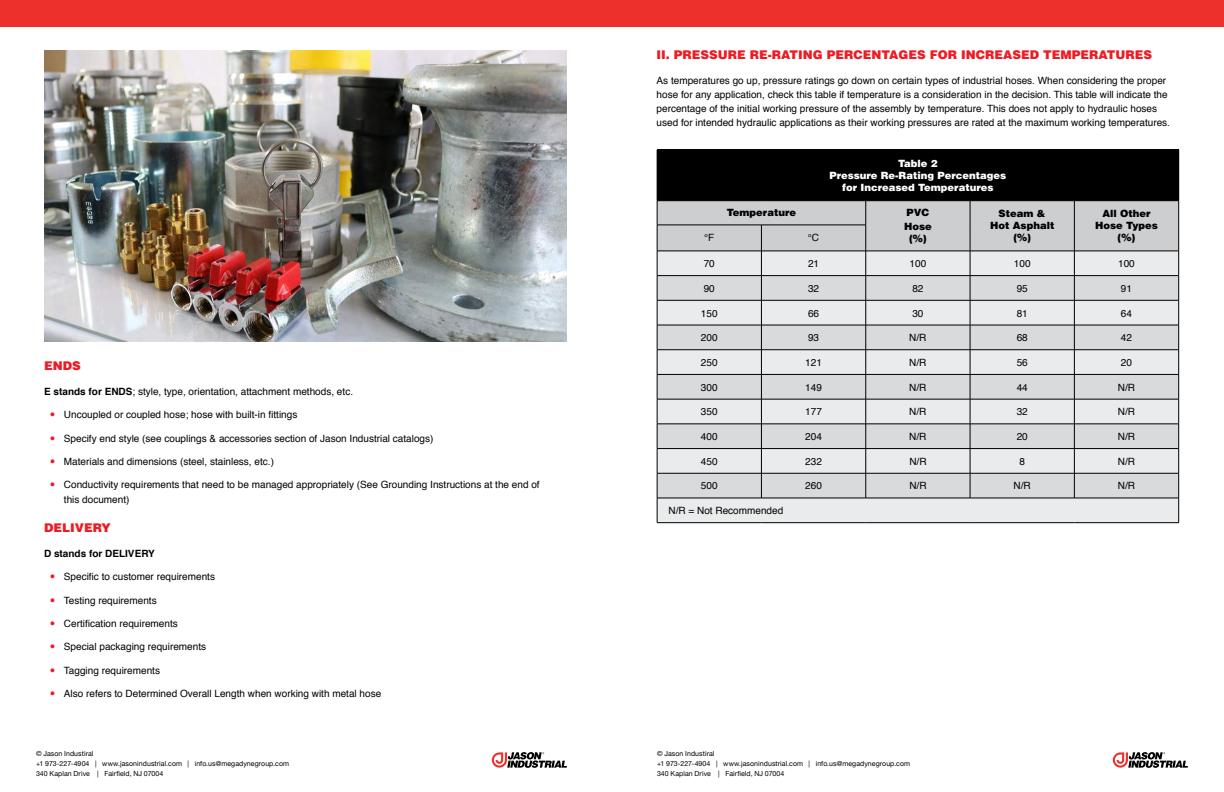
<style>
.page{position:relative;width:1224px;height:792px;background:#fff}
.page>*{position:absolute;margin:0;border:0;box-sizing:border-box;transform-origin:0 0}
.t1{font:900 12px "Helvetica LT Std";color:#ed1c24}
.t2{font:10px/14px "Helvetica";color:#000}
.t3{font:900 10px/12px "Helvetica LT Std";color:#000;text-align:center}
.t4{font:900 10px/12px "Helvetica LT Std";color:#fff;text-align:center}
.t5{font:700 10px "Helvetica";color:#000}
.t6{font:7px/10px "Helvetica Neue";letter-spacing:.01em;color:#000}
.s1{font-weight:700}
</style>
<div class="page">
<div style="left:0;top:0;width:612px;height:27px;background:#ee302c"></div>
<div style="left:612px;top:0;width:612px;height:27px;background:#ee302c"></div>
<svg style="left:492px;top:752px;width:75px;height:16px"></svg>
<svg style="left:1113px;top:752px;width:75px;height:16px"></svg>
<img style="left:44px;top:50px;width:523px;height:291px">
<div style="left:657px;top:150px;width:522px;height:51px;background:#000"></div>
<hr style="left:1179px;top:150px;width:1px;height:51px;background:#000">
<svg style="left:657px;top:201px;width:523px;height:322px;background:#d4d5d6"></svg>
<hr style="left:657px;top:523px;width:104px;height:1px;background:#000">
<hr style="left:761px;top:523px;width:105px;height:1px;background:#000">
<hr style="left:866px;top:523px;width:104px;height:1px;background:#000">
<hr style="left:970px;top:523px;width:104px;height:1px;background:#000">
<hr style="left:1074px;top:523px;width:105px;height:1px;background:#000">
<p class="t1" style="left:44px;top:361px;width:38px">ENDS</p>
<p class="t2" style="left:44px;top:386px;width:311px"><span class="s1">E stands for ENDS</span>; style, type, orientation, attachment methods, etc.</p>
<p class="t2" style="left:64px;top:408px;width:235px">Uncoupled or coupled hose; hose with built-in 昀椀ttings</p>
<p class="t2" style="left:64px;top:432px;width:371px">Specify end style (see couplings &amp; accessories section of Jason Industrial catalogs)</p>
<p class="t2" style="left:64px;top:455px;width:212px">Materials and dimensions (steel, stainless, etc.)</p>
<p class="t2" style="left:64px;top:478px;width:477px;line-height:14.4px">Conductivity requirements that need to be managed appropriately (See Grounding Instructions at the end of this document)</p>
<p class="t1" style="left:44px;top:523px;width:68px">DELIVERY</p>
<p class="t5" style="left:44px;top:550px;width:112px">D stands for DELIVERY</p>
<p class="t2" style="left:64px;top:570px;width:153px">Speci昀椀c to customer requirements</p>
<p class="t2" style="left:64px;top:594px;width:94px">Testing requirements</p>
<p class="t2" style="left:64px;top:617px;width:115px">Certi昀椀cation requirements</p>
<p class="t2" style="left:64px;top:641px;width:144px">Special packaging requirements</p>
<p class="t2" style="left:64px;top:664px;width:98px">Tagging requirements</p>
<p class="t2" style="left:64px;top:688px;width:319px">Also refers to Determined Overall Length when working with metal hose</p>
<p class="t6" style="left:36px;top:749px;width:255px">© Jason Industiral<br>+1 973-227-4904 | www.jasonindustrial.com | info.us@megadynegroup.com<br>340 Kaplan Drive | Fair昀椀eld, NJ 07004</p>
<p class="t1" style="left:657px;top:50px;width:497px">II. PRESSURE RE-RATING PERCENTAGES FOR INCREASED TEMPERATURES</p>
<p class="t2" style="left:657px;top:75px;width:515px">As temperatures go up, pressure ratings go down on certain types of industrial hoses. When considering the proper hose for any application, check this table if temperature is a consideration in the decision. This table will indicate the percentage of the initial working pressure of the assembly by temperature. This does not apply to hydraulic hoses used for intended hydraulic applications as their working pressures are rated at the maximum working temperatures.</p>
<p class="t4" style="left:830px;top:158px;width:178px">Table 2<br>Pressure Re-Rating Percentages for Increased Temperatures</p>
<p class="t3" style="left:727px;top:208px;width:71px">Temperature</p>
<p class="t3" style="left:904px;top:207px;width:29px;line-height:14px;text-align:left">PVC<br>Hose</p>
<p class="t3" style="left:909px;top:234px;width:19px">(%)</p>
<p class="t3" style="left:990px;top:209px;width:66px">Steam &amp;<br>Hot Asphalt (%)</p>
<p class="t3" style="left:1095px;top:209px;width:64px">All Other<br>Hose Types</p>
<p class="t2" style="left:704px;top:232px;width:12px">°F</p>
<p class="t2" style="left:808px;top:232px;width:13px">°C</p>
<p class="t3" style="left:1118px;top:233px;width:19px">(%)</p>
<p class="t2" style="left:704px;top:258px;width:13px">70</p>
<p class="t2" style="left:808px;top:258px;width:13px">21</p>
<p class="t2" style="left:910px;top:258px;width:18px">100</p>
<p class="t2" style="left:1014px;top:258px;width:18px">100</p>
<p class="t2" style="left:1118px;top:258px;width:18px">100</p>
<p class="t2" style="left:704px;top:282px;width:13px">90</p>
<p class="t2" style="left:808px;top:282px;width:13px">32</p>
<p class="t2" style="left:912px;top:282px;width:13px">82</p>
<p class="t2" style="left:1017px;top:282px;width:13px">95</p>
<p class="t2" style="left:1121px;top:282px;width:13px">91</p>
<p class="t2" style="left:701px;top:307px;width:18px">150</p>
<p class="t2" style="left:808px;top:307px;width:13px">66</p>
<p class="t2" style="left:912px;top:307px;width:13px">30</p>
<p class="t2" style="left:1017px;top:307px;width:13px">81</p>
<p class="t2" style="left:1121px;top:307px;width:13px">64</p>
<p class="t2" style="left:701px;top:332px;width:18px">200</p>
<p class="t2" style="left:808px;top:332px;width:13px">93</p>
<p class="t2" style="left:909px;top:332px;width:19px">N/R</p>
<p class="t2" style="left:1017px;top:332px;width:13px">68</p>
<p class="t2" style="left:1121px;top:332px;width:13px">42</p>
<p class="t2" style="left:701px;top:356px;width:18px">250</p>
<p class="t2" style="left:805px;top:356px;width:18px">121</p>
<p class="t2" style="left:909px;top:356px;width:19px">N/R</p>
<p class="t2" style="left:1017px;top:356px;width:13px">56</p>
<p class="t2" style="left:1121px;top:356px;width:13px">20</p>
<p class="t2" style="left:701px;top:381px;width:18px">300</p>
<p class="t2" style="left:805px;top:381px;width:18px">149</p>
<p class="t2" style="left:909px;top:381px;width:19px">N/R</p>
<p class="t2" style="left:1017px;top:381px;width:13px">44</p>
<p class="t2" style="left:1118px;top:381px;width:19px">N/R</p>
<p class="t2" style="left:701px;top:406px;width:18px">350</p>
<p class="t2" style="left:805px;top:406px;width:18px">177</p>
<p class="t2" style="left:909px;top:406px;width:19px">N/R</p>
<p class="t2" style="left:1017px;top:406px;width:13px">32</p>
<p class="t2" style="left:1118px;top:406px;width:19px">N/R</p>
<p class="t2" style="left:701px;top:431px;width:18px">400</p>
<p class="t2" style="left:805px;top:431px;width:18px">204</p>
<p class="t2" style="left:909px;top:431px;width:19px">N/R</p>
<p class="t2" style="left:1017px;top:431px;width:13px">20</p>
<p class="t2" style="left:1118px;top:431px;width:19px">N/R</p>
<p class="t2" style="left:701px;top:455px;width:18px">450</p>
<p class="t2" style="left:805px;top:455px;width:18px">232</p>
<p class="t2" style="left:909px;top:455px;width:19px">N/R</p>
<p class="t2" style="left:1019px;top:455px;width:7px">8</p>
<p class="t2" style="left:1118px;top:455px;width:19px">N/R</p>
<p class="t2" style="left:701px;top:480px;width:18px">500</p>
<p class="t2" style="left:805px;top:480px;width:18px">260</p>
<p class="t2" style="left:909px;top:480px;width:19px">N/R</p>
<p class="t2" style="left:1014px;top:480px;width:19px">N/R</p>
<p class="t2" style="left:1118px;top:480px;width:19px">N/R</p>
<p class="t2" style="left:668px;top:505px;width:116px">N/R = Not Recommended</p>
<p class="t6" style="left:657px;top:749px;width:255px">© Jason Industiral<br>+1 973-227-4904 | www.jasonindustrial.com | info.us@megadynegroup.com<br>340 Kaplan Drive | Fair昀椀eld, NJ 07004</p>
</div>
